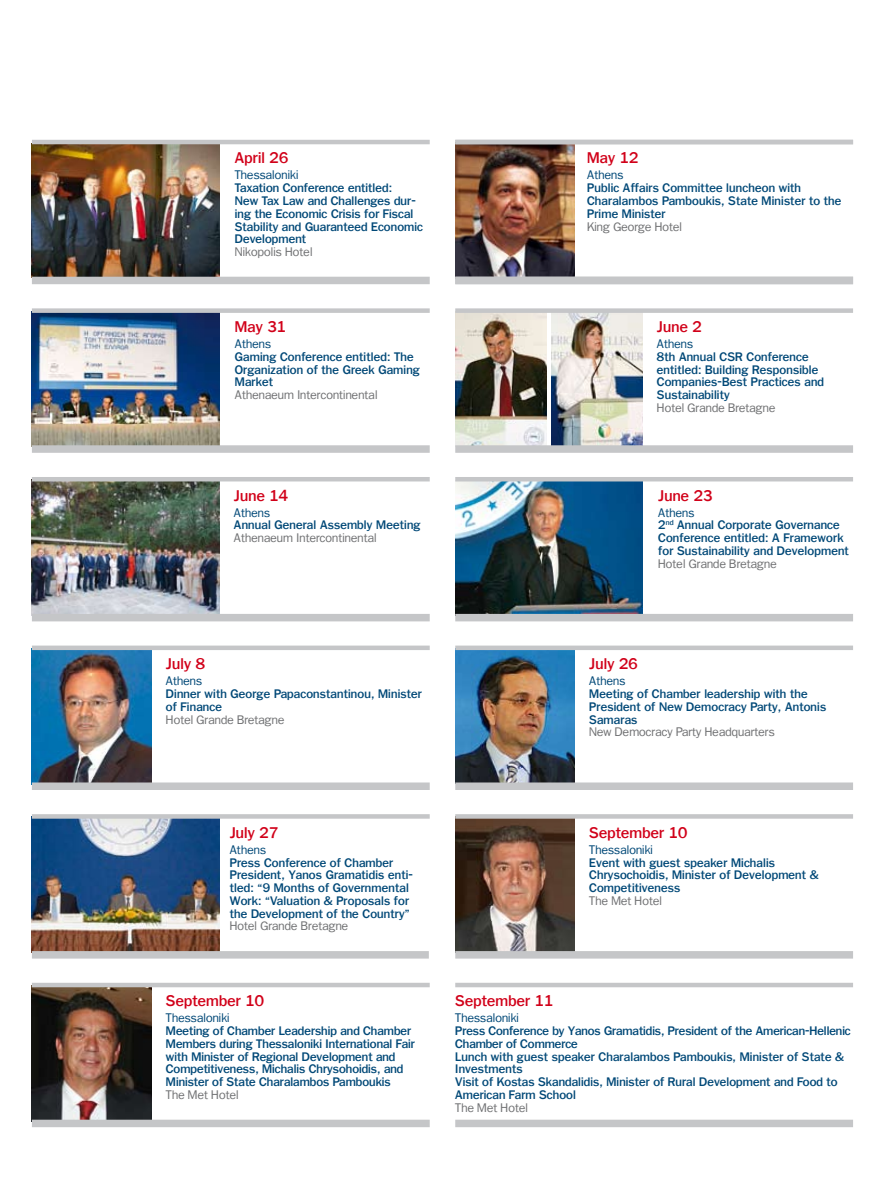
<style>
.page{position:relative;width:885px;height:1191px;background:#fff}
.page>*{position:absolute;margin:0;border:0;box-sizing:border-box;transform-origin:0 0}
.t1{font:500 15px "PF Franklin Gothic";letter-spacing:.015em;color:#d10019}
.t2{font:500 12px/12.8px "PF Franklin Gothic";letter-spacing:.015em;color:#004877}
.t3{font:12px "PF Franklin Gothic";letter-spacing:.015em;color:#707173}
.t4{font:12px "PF Franklin Gothic";letter-spacing:.015em;color:#004877}
.s1{font-weight:400}
</style>
<div class="page">
<img style="left:32px;top:650px;width:119px;height:132px">
<img style="left:455px;top:481px;width:187px;height:133px">
<img style="left:32px;top:481px;width:187px;height:133px">
<img style="left:551px;top:313px;width:91px;height:132px">
<img style="left:455px;top:313px;width:91px;height:132px">
<img style="left:455px;top:144px;width:119px;height:133px">
<img style="left:32px;top:144px;width:187px;height:133px">
<hr style="left:32px;top:140px;width:397px;height:4px;background:#c5c6c8">
<div style="left:32px;top:277px;width:397px;height:7px;background:#c5c6c8"></div>
<img style="left:32px;top:818px;width:187px;height:133px">
<img style="left:32px;top:987px;width:119px;height:132px">
<hr style="left:455px;top:140px;width:398px;height:4px;background:#c5c6c8">
<div style="left:455px;top:277px;width:398px;height:7px;background:#c5c6c8"></div>
<img style="left:455px;top:818px;width:119px;height:133px">
<div style="left:32px;top:951px;width:397px;height:7px;background:#c5c6c8"></div>
<hr style="left:455px;top:814px;width:398px;height:4px;background:#c5c6c8">
<div style="left:455px;top:951px;width:398px;height:7px;background:#c5c6c8"></div>
<img style="left:32px;top:313px;width:187px;height:132px">
<div style="left:455px;top:308px;width:398px;height:5px;background:#c5c6c8"></div>
<div style="left:455px;top:445px;width:398px;height:8px;background:#c5c6c8"></div>
<div style="left:32px;top:308px;width:397px;height:5px;background:#c5c6c8"></div>
<div style="left:32px;top:445px;width:397px;height:8px;background:#c5c6c8"></div>
<hr style="left:455px;top:477px;width:398px;height:4px;background:#c5c6c8">
<div style="left:455px;top:614px;width:398px;height:7px;background:#c5c6c8"></div>
<hr style="left:32px;top:477px;width:397px;height:4px;background:#c5c6c8">
<div style="left:32px;top:614px;width:397px;height:7px;background:#c5c6c8"></div>
<img style="left:455px;top:650px;width:119px;height:132px">
<div style="left:455px;top:645px;width:398px;height:5px;background:#c5c6c8"></div>
<div style="left:455px;top:782px;width:398px;height:8px;background:#c5c6c8"></div>
<div style="left:32px;top:645px;width:397px;height:5px;background:#c5c6c8"></div>
<div style="left:32px;top:782px;width:397px;height:8px;background:#c5c6c8"></div>
<hr style="left:32px;top:814px;width:397px;height:4px;background:#c5c6c8">
<div style="left:32px;top:982px;width:397px;height:5px;background:#c5c6c8"></div>
<div style="left:32px;top:1119px;width:397px;height:8px;background:#c5c6c8"></div>
<div style="left:455px;top:982px;width:398px;height:5px;background:#c5c6c8"></div>
<div style="left:455px;top:1119px;width:398px;height:8px;background:#c5c6c8"></div>
<p class="t1" style="left:235px;top:149px;width:55px">April 26</p>
<p class="t4" style="left:235px;top:168px;width:65px">Thessaloniki</p>
<p class="t2" style="left:235px;top:181px;width:189px">Taxation Conference entitled:<br>New Tax Law and Challenges dur&shy;ing the Economic Crisis for Fiscal<br>Stability and Guaranteed Economic<br>Development</p>
<p class="t3" style="left:235px;top:245px;width:79px">Nikopolis Hotel</p>
<p class="t1" style="left:235px;top:318px;width:53px">May 31</p>
<p class="t4" style="left:235px;top:337px;width:38px">Athens</p>
<p class="t2" style="left:235px;top:350px;width:186px">Gaming Conference entitled: The<br>Organization of the Greek Gaming<br>Market</p>
<p class="t3" style="left:235px;top:388px;width:144px">Athenaeum Intercontinental</p>
<p class="t1" style="left:234px;top:486px;width:56px">June 14</p>
<p class="t4" style="left:234px;top:505px;width:38px">Athens</p>
<p class="t2" style="left:234px;top:518px;width:188px">Annual General Assembly Meeting</p>
<p class="t3" style="left:234px;top:531px;width:144px">Athenaeum Intercontinental</p>
<p class="t1" style="left:166px;top:655px;width:41px">July 8</p>
<p class="t4" style="left:166px;top:674px;width:38px">Athens</p>
<p class="t2" style="left:166px;top:687px;width:257px">Dinner with George Papaconstantinou, Minister of Finance</p>
<p class="t3" style="left:166px;top:712px;width:120px">Hotel Grande Bretagne</p>
<p class="t1" style="left:587px;top:149px;width:53px">May 12</p>
<p class="t4" style="left:587px;top:168px;width:38px">Athens</p>
<p class="t2" style="left:587px;top:181px;width:256px">Public Affairs Committee luncheon with<br>Charalambos Pamboukis, State Minister to the<br>Prime Minister</p>
<p class="t3" style="left:587px;top:219px;width:96px">King George Hotel</p>
<p class="t1" style="left:657px;top:318px;width:46px">June 2</p>
<p class="t4" style="left:657px;top:337px;width:38px">Athens</p>
<p class="t2" style="left:657px;top:350px;width:169px">8th Annual CSR Conference entitled: Building Responsible<br>Companies-Best Practices and<br>Sustainability</p>
<p class="t3" style="left:657px;top:401px;width:120px">Hotel Grande Bretagne</p>
<p class="t1" style="left:658px;top:486px;width:56px">June 23</p>
<p class="t2" style="left:658px;top:506px;width:192px"><span class="s1">Athens<br></span>2<sup>nd</sup> Annual Corporate Governance<br>Conference entitled: A Framework for Sustainability and Development</p>
<p class="t3" style="left:658px;top:556px;width:120px">Hotel Grande Bretagne</p>
<p class="t1" style="left:589px;top:655px;width:50px">July 26</p>
<p class="t4" style="left:589px;top:674px;width:38px">Athens</p>
<p class="t2" style="left:589px;top:687px;width:238px">Meeting of Chamber leadership with the<br>President of New Democracy Party, Antonis<br>Samaras</p>
<p class="t3" style="left:589px;top:725px;width:187px">New Democracy Party Headquarters</p>
<p class="t1" style="left:230px;top:823px;width:50px">July 27</p>
<p class="t4" style="left:230px;top:843px;width:38px">Athens</p>
<p class="t2" style="left:230px;top:856px;width:185px">Press Conference of Chamber<br>President, Yanos Gramatidis enti&shy;tled: “9 Months of Governmental<br>Work: “Valuation &amp; Proposals for the Development of the Country”</p>
<p class="t3" style="left:230px;top:919px;width:120px">Hotel Grande Bretagne</p>
<p class="t1" style="left:166px;top:992px;width:99px">September 10</p>
<p class="t4" style="left:166px;top:1011px;width:65px">Thessaloniki</p>
<p class="t2" style="left:166px;top:1024px;width:250px">Meeting of Chamber Leadership and Chamber Members during Thessaloniki International Fair with Minister of Regional Development and Competitiveness, Michalis Chrysohoidis, and Minister of State Charalambos Pamboukis</p>
<p class="t3" style="left:166px;top:1088px;width:74px">The Met Hotel</p>
<p class="t1" style="left:589px;top:823px;width:99px">September 10</p>
<p class="t4" style="left:589px;top:843px;width:65px">Thessaloniki</p>
<p class="t2" style="left:589px;top:856px;width:231px">Event with guest speaker Michalis<br>Chrysochoidis, Minister of Development &amp;<br>Competitiveness</p>
<p class="t3" style="left:589px;top:894px;width:74px">The Met Hotel</p>
<p class="t1" style="left:455px;top:992px;width:99px">September 11</p>
<p class="t4" style="left:455px;top:1011px;width:65px">Thessaloniki</p>
<p class="t2" style="left:455px;top:1024px;width:397px">Press Conference by Yanos Gramatidis, President of the American-Hellenic Chamber of Commerce<br>Lunch with guest speaker Charalambos Pamboukis, Minister of State &amp; Investments<br>Visit of Kostas Skandalidis, Minister of Rural Development and Food to American Farm School</p>
<p class="t3" style="left:455px;top:1100px;width:74px">The Met Hotel</p>
</div>
